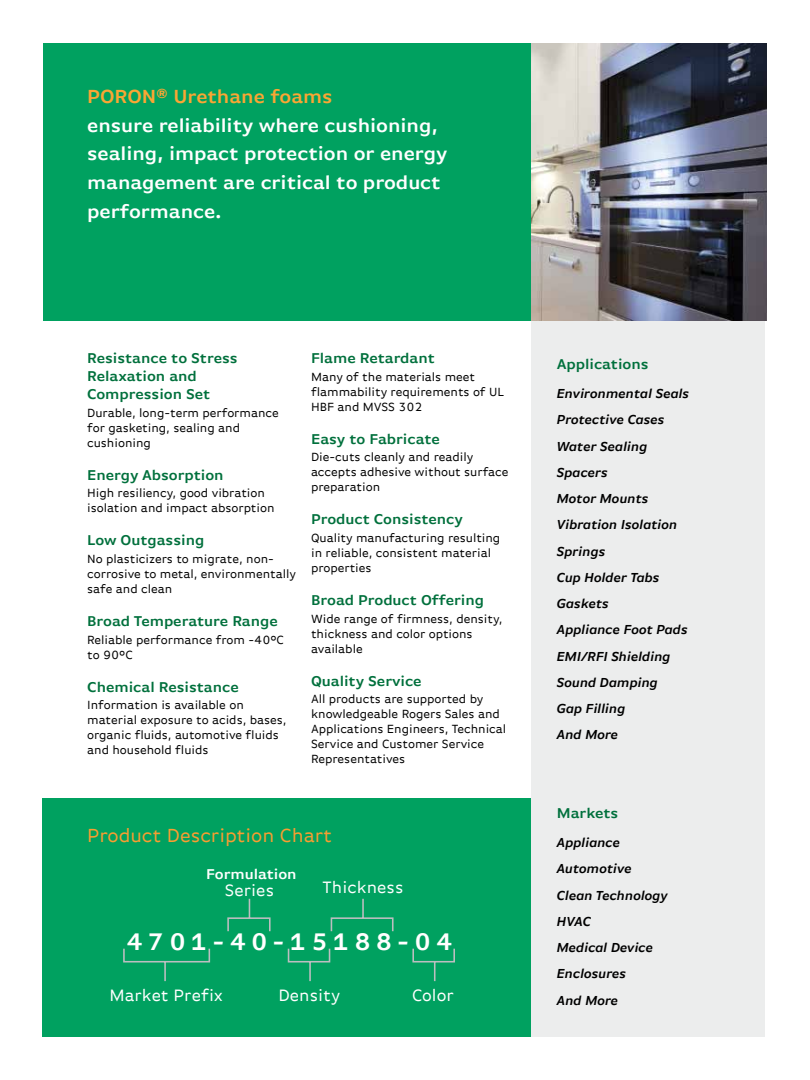
<style>
.page{position:relative;width:810px;height:1080px;background:#fff}
.page>*{position:absolute;margin:0;border:0;box-sizing:border-box;transform-origin:0 0}
.t1{font:600 25.25px "Basic Gothic Offc";letter-spacing:.2em;color:#fff}
.t2{font:600 20px/28.8px "Basic Gothic Offc";letter-spacing:-.005em;color:#fff}
.t3{font:20px "Basic Gothic Offc";letter-spacing:-.005em;color:#f99d31}
.t4{font:600 20px "Basic Gothic Offc";letter-spacing:-.005em;color:#faa634}
.t5{font:17.38px "Basic Gothic Offc";color:#fff}
.t6{font:600 15px/18px "Basic Gothic Offc";letter-spacing:-.005em;color:#00703c}
.t7{font:600 15px "Basic Gothic Offc";letter-spacing:-.005em;color:#fff}
.t8{font:italic 600 13.75px/26.2px "Basic Gothic Offc";letter-spacing:-.005em;color:#000}
.t9{font:12.5px/15px "Basic Gothic Offc";letter-spacing:-.005em;color:#000}
</style>
<div class="page">
<div style="left:531px;top:289px;width:234px;height:747px;background:#eceded"></div>
<img style="left:531px;top:44px;width:235px;height:277px">
<div style="left:44px;top:44px;width:487px;height:277px;background:#00a160"></div>
<div style="left:42px;top:799px;width:489px;height:238px;background:#00a160"></div>
<svg style="left:123px;top:898px;width:148px;height:84px"></svg>
<svg style="left:287px;top:948px;width:44px;height:34px"></svg>
<svg style="left:412px;top:948px;width:43px;height:34px"></svg>
<svg style="left:330px;top:898px;width:64px;height:34px"></svg>
<h2 class="t4" style="left:87px;top:86px;width:247px">PORON® Urethane foams</h2>
<h2 class="t2" style="left:87px;top:111px;width:362px">ensure reliability where cushioning, sealing, impact protection or energy management are critical to product performance.</h2>
<p class="t6" style="left:87px;top:349px;width:152px">Resistance to Stress<br>Relaxation and<br>Compression Set</p>
<p class="t9" style="left:87px;top:405px;width:193px">Durable, long-term performance for gasketing, sealing and cushioning</p>
<p class="t6" style="left:87px;top:466px;width:138px">Energy Absorption</p>
<p class="t9" style="left:87px;top:486px;width:189px">High resiliency, good vibration isolation and impact absorption</p>
<p class="t6" style="left:87px;top:532px;width:119px">Low Outgassing</p>
<p class="t9" style="left:87px;top:552px;width:210px">No plasticizers to migrate, non&shy;corrosive to metal, environmentally safe and clean</p>
<p class="t6" style="left:87px;top:612px;width:192px">Broad Temperature Range</p>
<p class="t9" style="left:87px;top:632px;width:198px">Reliable performance from -40ºC to 90ºC</p>
<p class="t6" style="left:87px;top:678px;width:153px">Chemical Resistance</p>
<p class="t9" style="left:87px;top:698px;width:201px">Information is available on material exposure to acids, bases, organic fluids, automotive fluids and household fluids</p>
<p class="t6" style="left:311px;top:349px;width:125px">Flame Retardant</p>
<p class="t9" style="left:311px;top:369px;width:195px">Many of the materials meet flammability requirements of UL<br>HBF and MVSS 302</p>
<p class="t6" style="left:311px;top:430px;width:130px">Easy to Fabricate</p>
<p class="t9" style="left:311px;top:450px;width:199px">Die-cuts cleanly and readily accepts adhesive without surface preparation</p>
<p class="t6" style="left:311px;top:511px;width:153px">Product Consistency</p>
<p class="t9" style="left:311px;top:530px;width:191px">Quality manufacturing resulting in reliable, consistent material properties</p>
<p class="t6" style="left:311px;top:591px;width:175px">Broad Product Offering</p>
<p class="t9" style="left:311px;top:611px;width:193px">Wide range of firmness, density, thickness and color options available</p>
<p class="t6" style="left:311px;top:672px;width:112px">Quality Service</p>
<p class="t9" style="left:311px;top:692px;width:197px">All products are supported by knowledgeable Rogers Sales and<br>Applications Engineers, Technical<br>Service and Customer Service<br>Representatives</p>
<h2 class="t3" style="left:87px;top:824px;width:247px">Product Description Chart</h2>
<p class="t7" style="left:206px;top:866px;width:92px">Formulation</p>
<h3 class="t5" style="left:225px;top:881px;width:51px">Series</h3>
<h3 class="t5" style="left:323px;top:878px;width:82px">Thickness</h3>
<h1 class="t1" style="left:127px;top:929px;width:327px">4701-40-15188-04</h1>
<h3 class="t5" style="left:109px;top:986px;width:115px">Market Prefix</h3>
<h3 class="t5" style="left:278px;top:986px;width:63px">Density</h3>
<h3 class="t5" style="left:412px;top:986px;width:43px">Color</h3>
<p class="t6" style="left:557px;top:355px;width:93px">Applications</p>
<p class="t8" style="left:557px;top:381px;width:134px">Environmental Seals<br>Protective Cases<br>Water Sealing<br>Spacers<br>Motor Mounts<br>Vibration Isolation<br>Springs<br>Cup Holder Tabs<br>Gaskets<br>Appliance Foot Pads<br>EMI/RFI Shielding<br>Sound Damping<br>Gap Filling<br>And More</p>
<p class="t6" style="left:557px;top:804px;width:63px">Markets</p>
<p class="t8" style="left:557px;top:830px;width:113px">Appliance<br>Automotive<br>Clean Technology<br>HVAC<br>Medical Device<br>Enclosures<br>And More</p>
</div>
